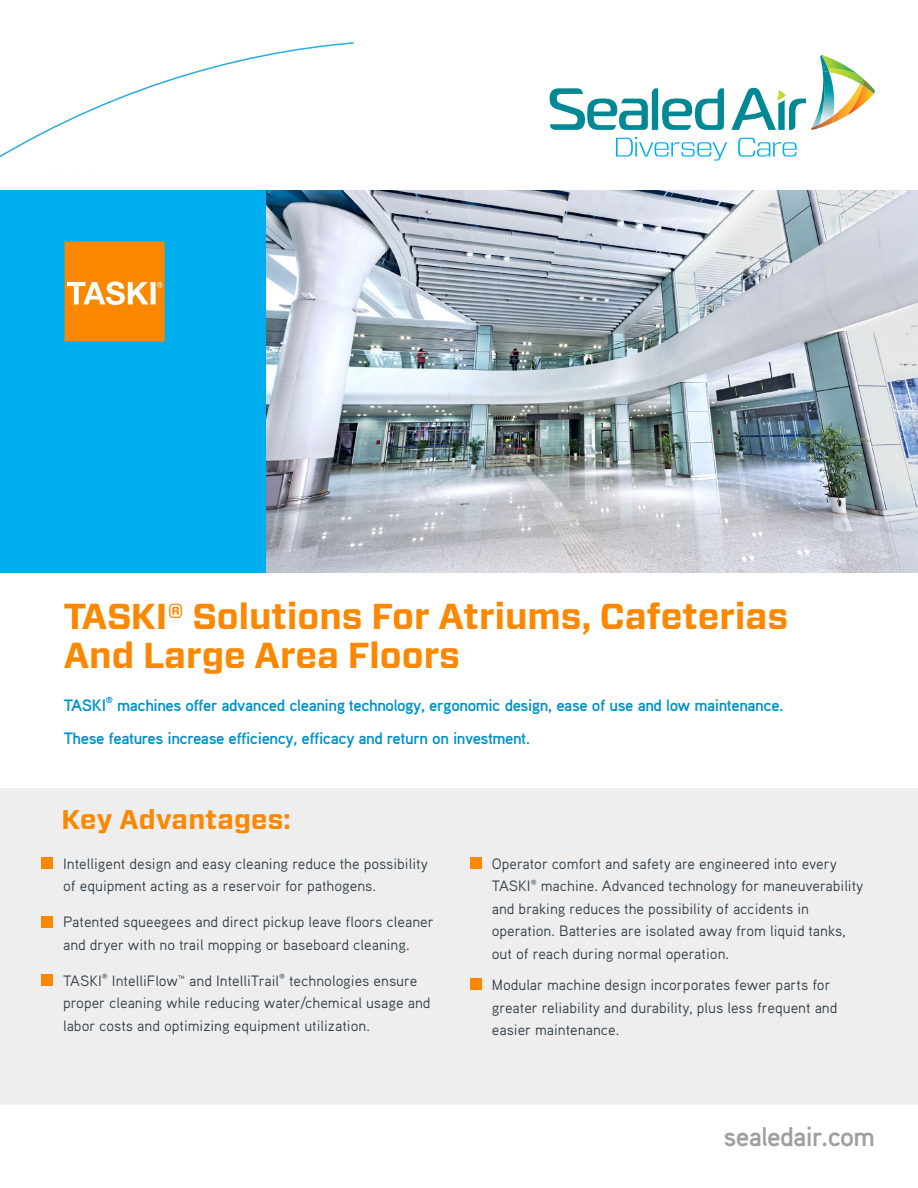
<style>
.page{position:relative;width:918px;height:1188px;background:#fff}
.page>*{position:absolute;margin:0;border:0;box-sizing:border-box;transform-origin:0 0}
.t1{font:700 36px/38.7px "Forza";color:#fb8800}
.t2{font:700 27px "Forza";letter-spacing:.01em;color:#fb8800}
.t3{font:700 27px "Aaux Pro";letter-spacing:-.025em;color:#9d9fa2}
.t4{font:700 16.5px/33px "Aaux Pro";letter-spacing:-.025em;color:#0092c8}
.t5{font:15px/22.5px "Aaux Pro Regular OSF";color:#313e47}
.t6{font:700 9px "Aaux Pro";color:#0092c8}
</style>
<div class="page">
<div style="left:0;top:788px;width:918px;height:317px;background:#eeeeef"></div>
<svg style="left:550px;top:88px;width:174px;height:42px"></svg>
<svg style="left:731px;top:55px;width:144px;height:75px"></svg>
<svg style="left:616px;top:137px;width:111px;height:24px"></svg>
<svg style="left:738px;top:138px;width:59px;height:19px"></svg>
<svg style="left:0;top:42px;width:354px;height:116px"></svg>
<div style="left:41px;top:916px;width:12px;height:12px;background:#fb8800"></div>
<div style="left:470px;top:857px;width:12px;height:12px;background:#fb8800"></div>
<div style="left:41px;top:974px;width:12px;height:12px;background:#fb8800"></div>
<div style="left:470px;top:978px;width:12px;height:12px;background:#fb8800"></div>
<div style="left:0;top:190px;width:267px;height:383px;background:#00aeef"></div>
<img style="left:267px;top:190px;width:651px;height:383px">
<svg style="left:65px;top:241px;width:100px;height:101px;background:#f8941b"></svg>
<div style="left:41px;top:857px;width:12px;height:12px;background:#fb8800"></div>
<h1 class="t1" style="left:64px;top:598px;width:726px">TASKI® Solutions For Atriums, Cafeterias<br>And Large Area Floors</h1>
<p class="t4" style="left:64px;top:688px;width:44px">TASKI</p>
<p class="t6" style="left:106px;top:694px;width:9px">®</p>
<p class="t4" style="left:64px;top:688px;width:721px;text-indent:53px">machines offer advanced cleaning technology, ergonomic design, ease of use and low maintenance.<br>These features increase efficiency, efficacy and return on investment.</p>
<h2 class="t2" style="left:62px;top:802px;width:231px">Key Advantages:</h2>
<p class="t5" style="left:63px;top:852px;width:366px">Intelligent design and easy cleaning reduce the possibility of equipment acting as a reservoir for pathogens.</p>
<p class="t5" style="left:63px;top:910px;width:372px">Patented squeegees and direct pickup leave floors cleaner and dryer with no trail mopping or baseboard cleaning.</p>
<p class="t5" style="left:63px;top:969px;width:369px">TASKI<sup>®</sup> IntelliFlow™ and IntelliTrail<sup>®</sup> technologies ensure proper cleaning while reducing water/chemical usage and labor costs and optimizing equipment utilization.</p>
<p class="t5" style="left:492px;top:852px;width:373px">Operator comfort and safety are engineered into every TASKI<sup>®</sup> machine. Advanced technology for maneuverability and braking reduces the possibility of accidents in operation. Batteries are isolated away from liquid tanks, out of reach during normal operation.</p>
<p class="t5" style="left:492px;top:973px;width:347px">Modular machine design incorporates fewer parts for greater reliability and durability, plus less frequent and easier maintenance.</p>
<h2 class="t3" style="left:724px;top:1119px;width:153px">sealedair.com</h2>
</div>
